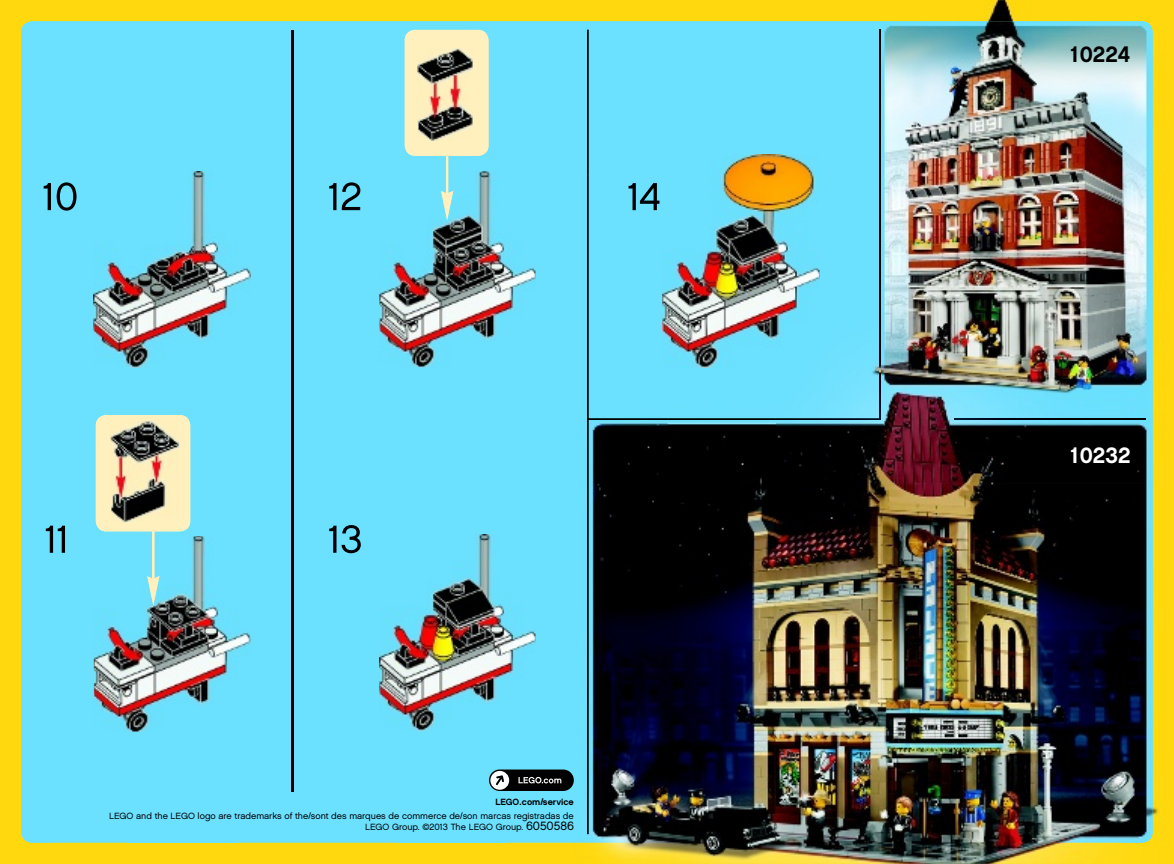
<style>
.page{position:relative;width:1174px;height:864px;background:#fff}
.page>*{position:absolute;margin:0;border:0;box-sizing:border-box;transform-origin:0 0}
.t1{font:22.5px "Chalet New York Nineteen Sixty";color:#000}
.t2{font:22.5px "Chalet New York Nineteen Sixty";color:#fff}
.t3{font:9px/11.2px "Chalet London Nineteen Sixty";color:#000;text-align:right}
.t4{font:700 9px "LEGO Chalet 60";color:#000}
.s1{font-size:12px}
</style>
<div class="page">
<div style="left:0;top:0;width:1174px;height:53px;background:#ffd80e"></div>
<div style="left:0;top:53px;width:53px;height:810px;background:#ffd90d"></div>
<img style="left:1121px;top:53px;width:53px;height:810px">
<img style="left:53px;top:842px;width:1068px;height:21px">
<div style="left:21px;top:21px;width:862px;height:154px;background:#6be0ff"></div>
<img style="left:883px;top:21px;width:269px;height:821px">
<div style="left:21px;top:175px;width:107px;height:667px;background:#6be0ff"></div>
<div style="left:237px;top:175px;width:161px;height:667px;background:#6be0ff"></div>
<img style="left:506px;top:175px;width:161px;height:667px">
<img style="left:776px;top:175px;width:107px;height:667px">
<img style="left:667px;top:367px;width:109px;height:475px">
<div style="left:183px;top:431px;width:54px;height:105px;background:#6be0ff"></div>
<img style="left:128px;top:531px;width:55px;height:5px">
<div style="left:128px;top:731px;width:109px;height:111px;background:#6be0ff"></div>
<div style="left:398px;top:730px;width:108px;height:112px;background:#6be0ff"></div>
<img style="left:663px;top:155px;width:156px;height:212px">
<img style="left:379px;top:534px;width:157px;height:196px">
<img style="left:379px;top:171px;width:157px;height:196px">
<img style="left:94px;top:536px;width:156px;height:195px">
<img style="left:94px;top:171px;width:156px;height:196px">
<img style="left:44px;top:182px;width:32px;height:28px">
<img style="left:292px;top:31px;width:1px;height:759px">
<img style="left:587px;top:30px;width:1px;height:803px">
<img style="left:46px;top:525px;width:19px;height:27px">
<img style="left:329px;top:182px;width:31px;height:28px">
<img style="left:329px;top:525px;width:32px;height:28px">
<img style="left:628px;top:183px;width:31px;height:27px">
<div style="left:96px;top:415px;width:94px;height:116px;background:#fff0bd"></div>
<img style="left:147px;top:575px;width:12px;height:30px">
<img style="left:152px;top:522px;width:2px;height:58px">
<div style="left:404px;top:30px;width:84px;height:126px;background:#fff0bd"></div>
<img style="left:441px;top:191px;width:12px;height:29px">
<img style="left:446px;top:145px;width:2px;height:50px">
<img style="left:111px;top:420px;width:68px;height:102px">
<svg style="left:152px;top:513px;width:2px;height:9px"></svg>
<img style="left:417px;top:49px;width:56px;height:92px">
<img style="left:879px;top:30px;width:1px;height:388px">
<img style="left:589px;top:418px;width:291px;height:2px">
<img style="left:954px;top:418px;width:191px;height:2px">
<div style="left:489px;top:769px;width:85px;height:21px;background:#000;border-radius:11px"></div>
<div style="left:490px;top:770px;width:19px;height:19px;background:#fff;border-radius:50%"></div>
<svg style="left:518px;top:776px;width:43px;height:7px"></svg>
<svg style="left:496px;top:775px;width:8px;height:9px"></svg>
<p class="t4" style="left:495px;top:795px;width:80px">LEGO.com/service</p>
<p class="t3" style="left:109px;top:809px;width:466px">LEGO and the LEGO logo are trademarks of the/sont des marques de commerce de/son marcas registradas de<br>LEGO Group. ©2013 The LEGO Group. <span class="s1">6050586</span></p>
<h1 class="t1" style="left:1070px;top:40px;width:62px">10224</h1>
<h1 class="t2" style="left:1070px;top:441px;width:62px">10232</h1>
</div>
